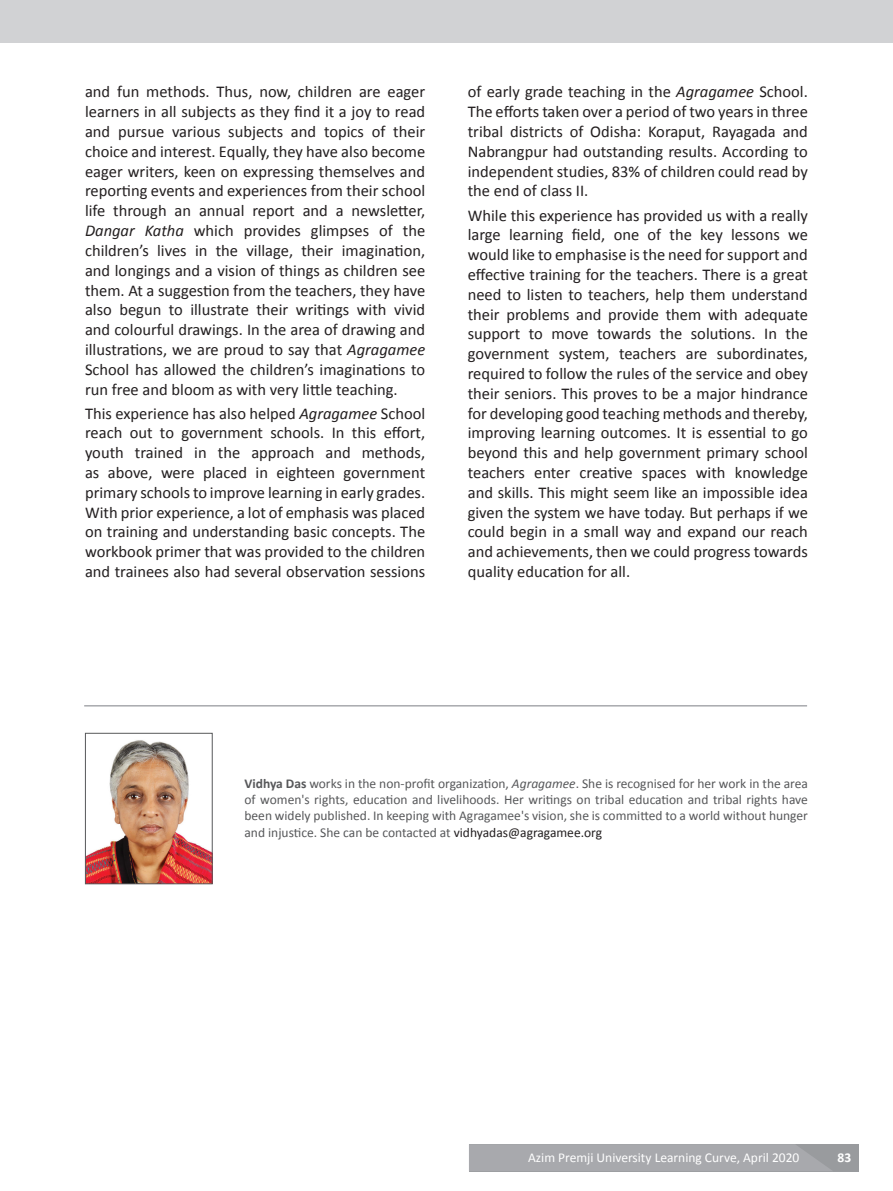
<style>
.page{position:relative;width:893px;height:1191px;background:#fff}
.page>*{position:absolute;margin:0;border:0;box-sizing:border-box;transform-origin:0 0}
.t1{font:16.5px/19.8px "Calibri";color:#231f20;text-align:justify}
.t2{font:13.5px/16.2px "Calibri";color:#57585a;text-align:justify}
.t3{font:13.5px "Calibri";color:#fff}
.t4{font:700 13.5px "Calibri";color:#fff}
.s1{font-style:italic}
.s2{font-weight:700}
.s3{color:#231f20}
</style>
<div class="page">
<div style="left:0;top:0;width:893px;height:43px;background:#d1d2d4"></div>
<hr style="left:84px;top:705px;width:723px;height:1px;background:#a8a9ad">
<img style="left:87px;top:740px;width:124px;height:142px">
<div style="left:85px;top:733px;width:128px;height:151px;border:1px solid #57585a"></div>
<div style="left:469px;top:1144px;width:390px;height:27px;background:#999b9e"></div>
<div style="left:469px;top:1144px;width:363px;height:27px;background:#a8a9ad"></div>
<p class="t1" style="left:85px;top:82px;width:342px">and fun methods. Thus, now, children are eager learners in all subjects as they find it a joy to read and pursue various subjects and topics of their choice and interest. Equally, they have also become eager writers, keen on expressing themselves and reporting events and experiences from their school life through an annual report and a newsletter, <span class="s1">Dangar Katha</span> which provides glimpses of the children’s lives in the village, their imagination, and longings and a vision of things as children see them. At a suggestion from the teachers, they have also begun to illustrate their writings with vivid and colourful drawings. In the area of drawing and illustrations, we are proud to say that <span class="s1">Agragamee </span>School has allowed the children’s imaginations to run free and bloom as with very little teaching.</p>
<p class="t1" style="left:85px;top:403px;width:342px">This experience has also helped <span class="s1">Agragamee</span> School reach out to government schools. In this effort, youth trained in the approach and methods, as above, were placed in eighteen government primary schools to improve learning in early grades.<br>With prior experience, a lot of emphasis was placed on training and understanding basic concepts. The workbook primer that was provided to the children and trainees also had several observation sessions</p>
<p class="t1" style="left:468px;top:82px;width:342px">of early grade teaching in the <span class="s1">Agragamee</span> School.<br>The efforts taken over a period of two years in three tribal districts of Odisha: Koraput, Rayagada and Nabrangpur had outstanding results. According to independent studies, 83% of children could read by the end of class II.</p>
<p class="t1" style="left:468px;top:205px;width:342px">While this experience has provided us with a really large learning field, one of the key lessons we would like to emphasise is the need for support and effective training for the teachers. There is a great need to listen to teachers, help them understand their problems and provide them with adequate support to move towards the solutions. In the government system, teachers are subordinates, required to follow the rules of the service and obey their seniors. This proves to be a major hindrance for developing good teaching methods and thereby, improving learning outcomes. It is essential to go beyond this and help government primary school teachers enter creative spaces with knowledge and skills. This might seem like an impossible idea given the system we have today. But perhaps if we could begin in a small way and expand our reach and achievements, then we could progress towards quality education for all.</p>
<p class="t2" style="left:244px;top:775px;width:565px"><span class="s2">Vidhya Das</span> works in the non-profit organization, <span class="s1">Agragamee</span>. She is recognised for her work in the area of women's rights, education and livelihoods. Her writings on tribal education and tribal rights have been widely published. In keeping with Agragamee's vision, she is committed to a world without hunger and injustice. She can be contacted at <span class="s3">vidhyadas@agragamee.org</span></p>
<p class="t3" style="left:528px;top:1148px;width:273px">Azim Premji University Learning Curve, April 2020</p>
<p class="t4" style="left:837px;top:1149px;width:15px">83</p>
</div>
